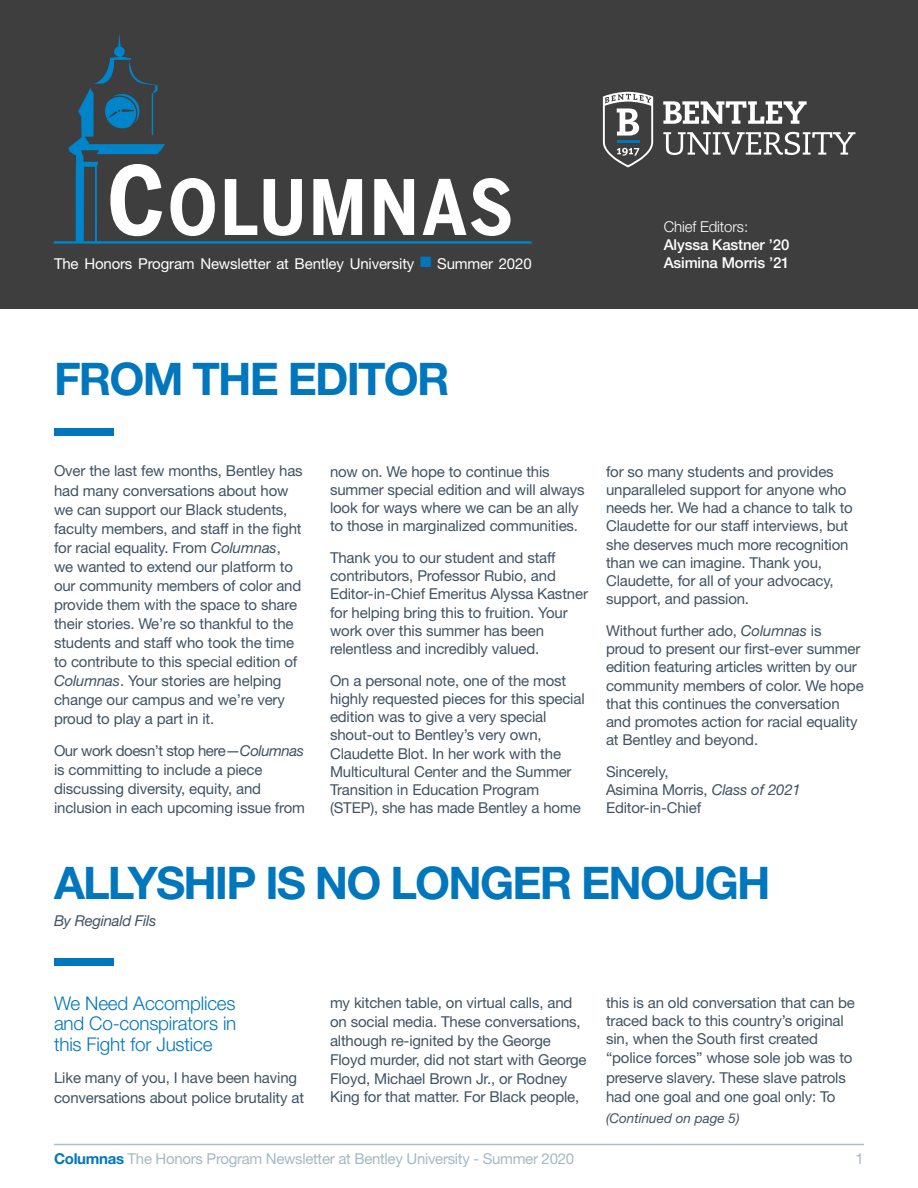
<style>
.page{position:relative;width:918px;height:1188px;background:#fff}
.page>*{position:absolute;margin:0;border:0;box-sizing:border-box;transform-origin:0 0}
.t1{font:700 60.75px "Helvetica Neue LT Std";color:#0077bd;scale:1.33 1}
.t2{font:700 45px "Helvetica Neue LT Std";letter-spacing:-.04em;color:#0077bd}
.t3{font:300 18.9px/20.4px "Helvetica Neue LT Std";letter-spacing:-.01em;color:#0077bd;text-align:justify}
.t4{font:15px/18.3px "Helvetica Neue LT Std";letter-spacing:-.01em;color:#405364}
.t5{font:15px "Helvetica Neue LT Std";letter-spacing:-.02em;color:#a3bac2}
.t6{font:15px "Helvetica Neue LT Std";letter-spacing:-.01em;color:#fff}
.t7{font:500 15px/18px "Helvetica Neue LT Std";letter-spacing:-.01em;color:#fff}
.t8{font:italic 15px "Helvetica Neue LT Std";letter-spacing:-.02em;color:#405364}
.t9{font:300 15px "Helvetica Neue LT Std";letter-spacing:-.01em;color:#fff}
.t10{font:italic 13.5px "Helvetica Neue LT Std";color:#405364}
.s1{color:#0077bd}
.s2{font-style:italic}
.s3{font-weight:700;color:#0077bd}
</style>
<div class="page">
<hr style="left:54px;top:1144px;width:810px;height:1px;background:#abc0c8">
<div style="left:0;top:0;width:918px;height:309px;background:#3e3e3f"></div>
<svg style="left:225px;top:179px;width:32px;height:56px"></svg>
<svg style="left:264px;top:179px;width:38px;height:57px"></svg>
<svg style="left:313px;top:179px;width:49px;height:56px"></svg>
<svg style="left:374px;top:179px;width:40px;height:56px"></svg>
<svg style="left:423px;top:178px;width:88px;height:58px"></svg>
<hr style="left:54px;top:241px;width:478px;height:3px;background:#0084ca">
<svg style="left:68px;top:33px;width:147px;height:209px"></svg>
<svg style="left:663px;top:101px;width:144px;height:23px"></svg>
<svg style="left:663px;top:132px;width:192px;height:23px"></svg>
<svg style="left:603px;top:92px;width:50px;height:75px"></svg>
<p class="t6" style="left:54px;top:254px;width:479px">The Honors Program Newsletter at Bentley University <span class="s1">■</span> Summer 2020</p>
<p class="t9" style="left:664px;top:218px;width:86px">Chief Editors:</p>
<p class="t7" style="left:664px;top:236px;width:127px">Alyssa Kastner ’20<br>Asimina Morris ’21</p>
<h2 class="t2" style="left:54px;top:351px;width:397px">FROM THE EDITOR</h2>
<h1 class="t1" style="left:43px;top:389px;width:62px">—</h1>
<p class="t4" style="left:54px;top:461px;width:250px;line-height:19px">Over the last few months, Bentley has had many conversations about how we can support our Black students, faculty members, and staff in the fight for racial equality. From <span class="s2">Columnas</span>, we wanted to extend our platform to our community members of color and provide them with the space to share their stories. We’re so thankful to the students and staff who took the time to contribute to this special edition of <span class="s2">Columnas</span>. Your stories are helping change our campus and we’re very proud to play a part in it.</p>
<p class="t4" style="left:54px;top:741px;width:253px;line-height:19px">Our work doesn’t stop here—<span class="s2">Columnas </span>is committing to include a piece discussing diversity, equity, and inclusion in each upcoming issue from</p>
<p class="t4" style="left:330px;top:462px;width:256px">now on. We hope to continue this summer special edition and will always look for ways where we can be an ally to those in marginalized communities.</p>
<p class="t4" style="left:330px;top:548px;width:259px">Thank you to our student and staff contributors, Professor Rubio, and Editor-in-Chief Emeritus Alyssa Kastner for helping bring this to fruition. Your work over this summer has been relentless and incredibly valued.</p>
<p class="t4" style="left:330px;top:671px;width:256px">On a personal note, one of the most highly requested pieces for this special edition was to give a very special shout-out to Bentley’s very own, Claudette Blot. In her work with the Multicultural Center and the Summer Transition in Education Program (STEP), she has made Bentley a home</p>
<p class="t4" style="left:606px;top:462px;width:248px">for so many students and provides unparalleled support for anyone who needs her. We had a chance to talk to Claudette for our staff interviews, but she deserves much more recognition than we can imagine. Thank you, Claudette, for all of your advocacy, support, and passion.</p>
<p class="t4" style="left:606px;top:621px;width:259px">Without further ado, <span class="s2">Columnas</span> is proud to present our first-ever summer edition featuring articles written by our community members of color. We hope that this continues the conversation and promotes action for racial equality at Bentley and beyond.</p>
<p class="t4" style="left:606px;top:762px;width:196px">Sincerely,<br>Asimina Morris, <span class="s2">Class of 2021<br></span>Editor-in-Chief</p>
<h2 class="t2" style="left:54px;top:855px;width:718px">ALLYSHIP IS NO LONGER ENOUGH</h2>
<p class="t8" style="left:54px;top:911px;width:104px">By Reginald Fils</p>
<h1 class="t1" style="left:43px;top:920px;width:62px">—</h1>
<p class="t3" style="left:54px;top:993px;width:184px">We Need Accomplices and Co-conspirators in this Fight for Justice</p>
<p class="t4" style="left:54px;top:1067px;width:252px;line-height:19.6px">Like many of you, I have been having conversations about police brutality at</p>
<p class="t4" style="left:330px;top:992px;width:258px;line-height:19px">my kitchen table, on virtual calls, and on social media. These conversations, although re-ignited by the George Floyd murder, did not start with George Floyd, Michael Brown Jr., or Rodney King for that matter. For Black people,</p>
<p class="t4" style="left:606px;top:993px;width:250px">this is an old conversation that can be traced back to this country’s original sin, when the South first created “police forces” whose sole job was to</p>
<p class="t4" style="left:606px;top:1067px;width:241px;line-height:20px">preserve slavery. These slave patrols had one goal and one goal only: To</p>
<p class="t10" style="left:606px;top:1110px;width:135px">(Continued on page 5)</p>
<p class="t5" style="left:54px;top:1150px;width:522px"><span class="s3">Columnas</span> The Honors Program Newsletter at Bentley University - Summer 2020</p>
<p class="t5" style="left:856px;top:1150px;width:10px">1</p>
</div>
